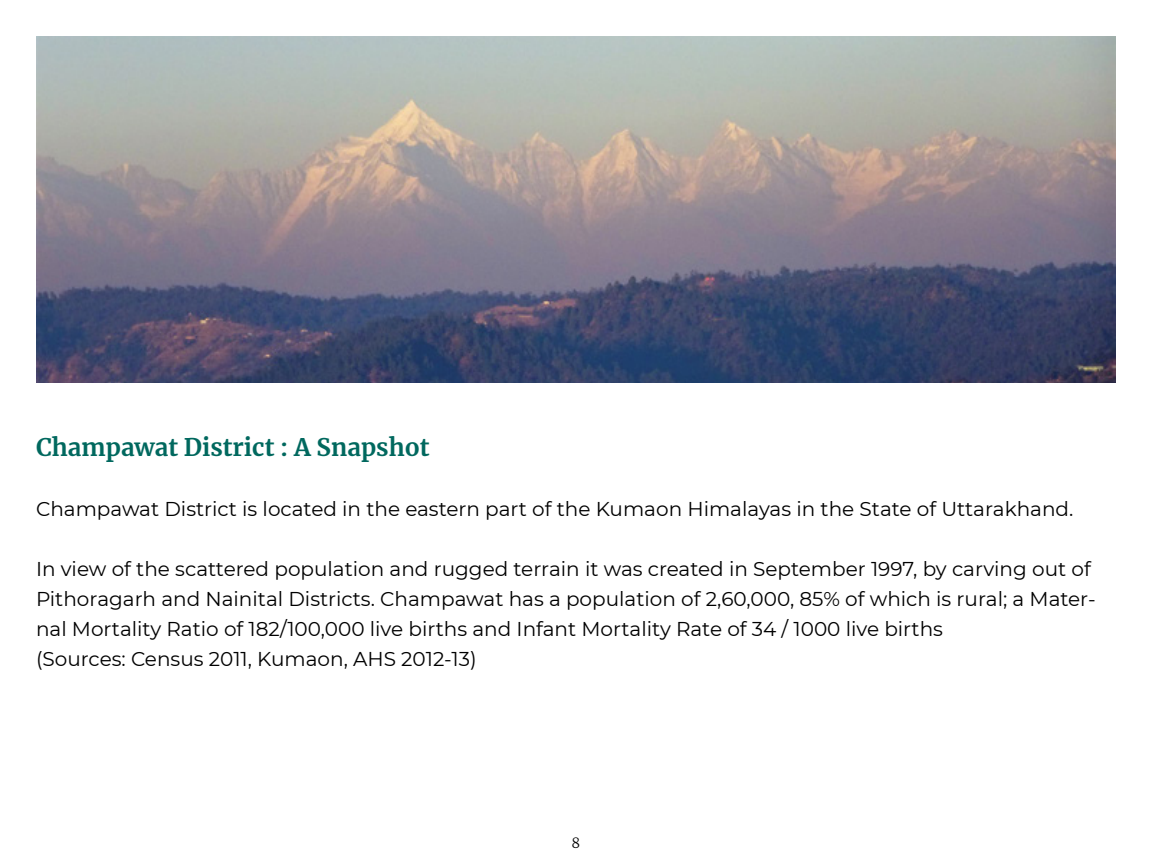
<style>
.page{position:relative;width:1152px;height:864px;background:#fff}
.page>*{position:absolute;margin:0;border:0;box-sizing:border-box;transform-origin:0 0}
.t1{font:700 24px "Merriweather";color:#00685e}
.t2{font:20px/30px "Montserrat";color:#000}
.t3{font:300 14px "Merriweather";color:#000}
</style>
<div class="page">
<img style="left:36px;top:36px;width:1080px;height:347px">
<p class="t1" style="left:36px;top:430px;width:395px">Champawat District : A Snapshot</p>
<p class="t2" style="left:36px;top:493px;width:1039px">Champawat District is located in the eastern part of the Kumaon Himalayas in the State of Uttarakhand.</p>
<p class="t2" style="left:36px;top:553px;width:1061px">In view of the scattered population and rugged terrain it was created in September 1997, by carving out of Pithoragarh and Nainital Districts. Champawat has a population of 2,60,000, 85% of which is rural; a Mater&shy;nal Mortality Ratio of 182/100,000 live births and Infant Mortality Rate of 34 / 1000 live births<br>(Sources: Census 2011, Kumaon, AHS 2012-13)</p>
<p class="t3" style="left:572px;top:834px;width:10px">8</p>
</div>
